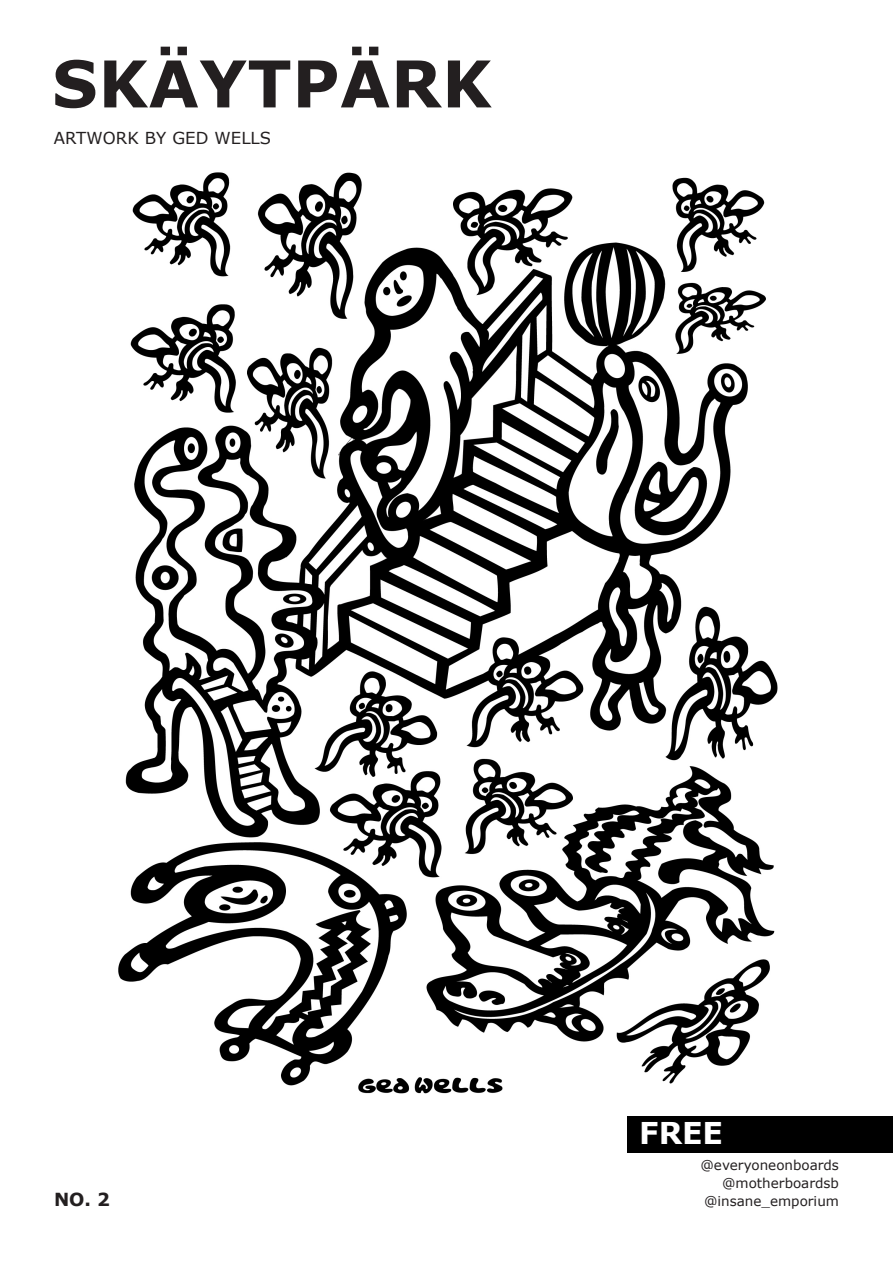
<style>
.page{position:relative;width:893px;height:1263px;background:#fff}
.page>*{position:absolute;margin:0;border:0;box-sizing:border-box;transform-origin:0 0}
.t1{font:700 64.5px "Verdana";letter-spacing:.01em;color:#231f20}
.t2{font:700 30px "Verdana";color:#fff}
.t3{font:700 18px "Verdana";color:#231f20}
.t4{font:16.5px "Verdana";letter-spacing:.005em;color:#231f20}
.t5{font:13.5px/18px "Verdana";color:#231f20;text-align:right}
</style>
<div class="page">
<img style="left:118px;top:172px;width:660px;height:978px">
<div style="left:628px;top:1116px;width:265px;height:36px;background:#000"></div>
<h1 class="t1" style="left:52px;top:42px;width:441px">SKÄYTPÄRK</h1>
<p class="t4" style="left:54px;top:128px;width:219px">ARTWORK BY GED WELLS</p>
<p class="t3" style="left:54px;top:1188px;width:57px">NO. 2</p>
<p class="t2" style="left:639px;top:1113px;width:85px">FREE</p>
<p class="t5" style="left:700px;top:1156px;width:140px">@everyoneonboards @motherboardsb @insane_emporium</p>
</div>
